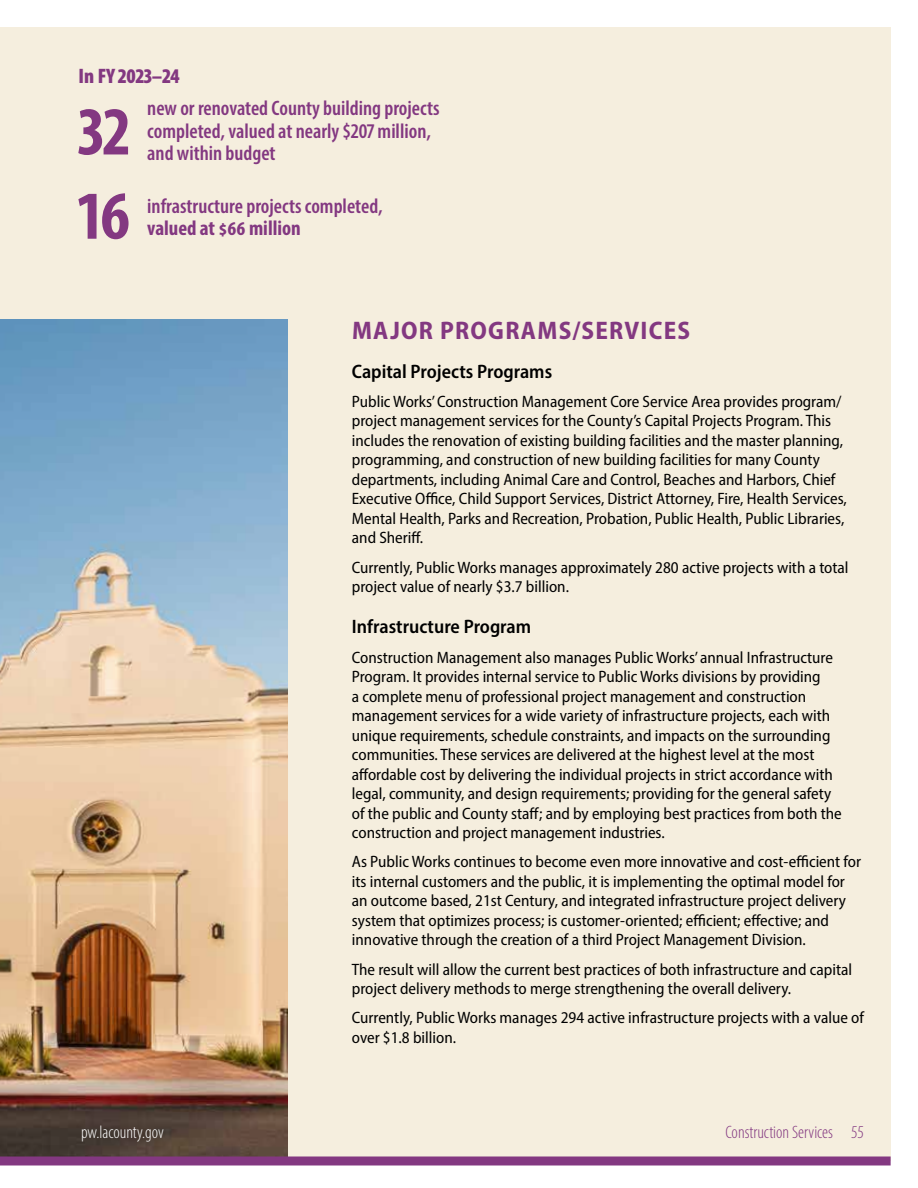
<style>
.page{position:relative;width:918px;height:1188px;background:#fff}
.page>*{position:absolute;margin:0;border:0;box-sizing:border-box;transform-origin:0 0}
.t1{font:700 condensed 69px/84.3px "Myriad Pro";color:#833881}
.t2{font:700 semi-condensed 25.5px "Myriad Pro";letter-spacing:.05em;color:#833881}
.t3{font:600 condensed 21px/22.5px "Myriad Pro";color:#833881}
.t4{font:700 condensed 21px "Myriad Pro";color:#833881}
.t5{font:900 condensed 21px "Myriad Pro";color:#833881}
.t6{font:600 semi-condensed 19.5px "Myriad Pro";color:#000}
.t7{font:300 condensed 18px "Myriad Pro";color:#833881}
.t8{font:300 condensed 18px "Myriad Pro";color:#fff}
.t9{font:semi-condensed 16.5px/19.5px "Myriad Pro";color:#000}
</style>
<div class="page">
<div style="left:0;top:27px;width:891px;height:1134px;background:#f5eede"></div>
<img style="left:0;top:320px;width:288px;height:836px">
<div style="left:0;top:1156px;width:891px;height:10px;background:#833881"></div>
<p class="t5" style="left:79px;top:63px;width:102px">In FY 2023–24</p>
<h1 class="t1" style="left:79px;top:88px;width:53px">32<br>16</h1>
<p class="t3" style="left:147px;top:97px;width:294px">new or renovated County building projects completed, valued at nearly $207 million, and within budget</p>
<p class="t3" style="left:147px;top:194px;width:237px">infrastructure projects completed,</p>
<p class="t4" style="left:147px;top:215px;width:155px">valued at $66 million</p>
<h2 class="t2" style="left:352px;top:314px;width:340px">MAJOR PROGRAMS/SERVICES</h2>
<p class="t6" style="left:352px;top:359px;width:202px">Capital Projects Programs</p>
<p class="t9" style="left:352px;top:391px;width:496px">Public Works’ Construction Management Core Service Area provides program/ project management services for the County’s Capital Projects Program. This includes the renovation of existing building facilities and the master planning, programming, and construction of new building facilities for many County departments, including Animal Care and Control, Beaches and Harbors, Chief Executive Office, Child Support Services, District Attorney, Fire, Health Services, Mental Health, Parks and Recreation, Probation, Public Health, Public Libraries, and Sheriff.</p>
<p class="t9" style="left:352px;top:557px;width:498px">Currently, Public Works manages approximately 280 active projects with a total project value of nearly $3.7 billion.</p>
<p class="t6" style="left:352px;top:615px;width:181px">Infrastructure Program</p>
<p class="t9" style="left:352px;top:647px;width:492px">Construction Management also manages Public Works’ annual Infrastructure Program. It provides internal service to Public Works divisions by providing<br>a complete menu of professional project management and construction management services for a wide variety of infrastructure projects, each with unique requirements, schedule constraints, and impacts on the surrounding communities. These services are delivered at the highest level at the most affordable cost by delivering the individual projects in strict accordance with legal, community, and design requirements; providing for the general safety of the public and County staff; and by employing best practices from both the construction and project management industries.</p>
<p class="t9" style="left:352px;top:852px;width:511px">As Public Works continues to become even more innovative and cost-efficient for its internal customers and the public, it is implementing the optimal model for an outcome based, 21st Century, and integrated infrastructure project delivery system that optimizes process; is customer-oriented; efficient; effective; and innovative through the creation of a third Project Management Division.</p>
<p class="t9" style="left:352px;top:959px;width:502px">The result will allow the current best practices of both infrastructure and capital project delivery methods to merge strengthening the overall delivery.</p>
<p class="t9" style="left:352px;top:1008px;width:514px">Currently, Public Works manages 294 active infrastructure projects with a value of over $1.8 billion.</p>
<p class="t8" style="left:81px;top:1122px;width:84px">pw.lacounty.gov</p>
<p class="t7" style="left:726px;top:1122px;width:140px">Construction Services 55</p>
</div>
